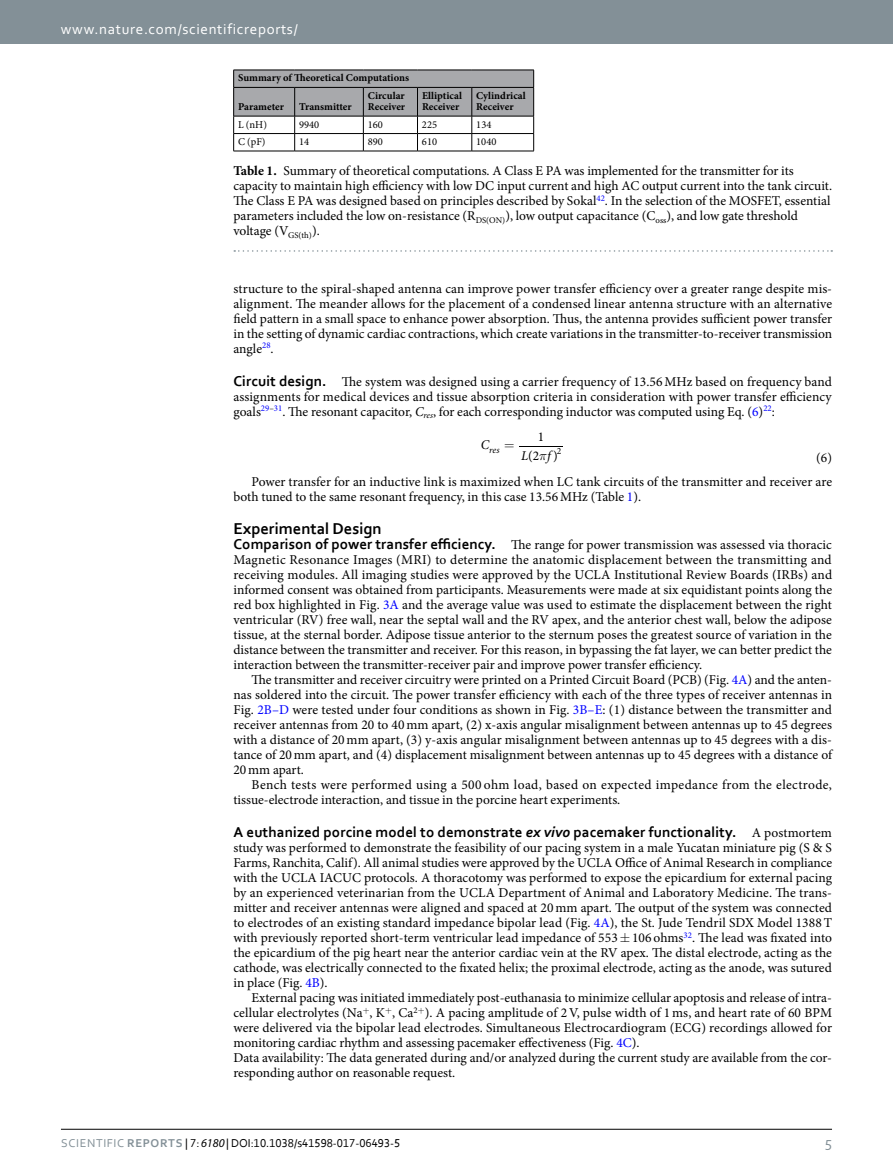
<style>
.page{position:relative;width:893px;height:1174px;background:#fff}
.page>*{position:absolute;margin:0;border:0;box-sizing:border-box;transform-origin:0 0}
.t1{font:700 16.5px "Corbel";color:#000}
.t2{font:700 15px "Corbel";letter-spacing:.005em;color:#000}
.t3{font:15px "Corbel 2";letter-spacing:.045em;color:#fff}
.t4{font:15px "Corbel 2";color:#839097}
.t5{font:13.5px/15px "Minion Pro";color:#000;text-align:justify}
.t6{font:13.35px "Minion Pro";color:#000}
.t7{font:italic 13.35px "Minion Pro";color:#000}
.t8{font:12px "Corbel";color:#000}
.t9{font:700 10.5px/11.2px "Minion Pro";color:#000}
.t10{font:10.5px "Minion Pro";color:#000}
.t11{font:italic 9.45px "Minion Pro";color:#000}
.t12{font:9.45px "Minion Pro";color:#000}
.s1{font-weight:700}
.s2{font-family:"Corbel";font-weight:700;font-size:15px}
.s3{font-style:italic}
.s4{color:#00f}
.s5{font-family:"Minion Pro";font-weight:400;font-size:13.5px}
.s6{font-family:"Corbel 2";color:#839097}
.s7{font-family:"Corbel Bold 2";color:#839097}
.s8{font-family:"Myriad Pro";font-style:italic}
</style>
<div class="page">
<div style="left:0;top:0;width:893px;height:43px;background:#839097"></div>
<hr style="left:61px;top:1129px;width:771px;height:1px;background:#000">
<hr style="left:520px;top:445px;width:43px;height:1px;background:#000">
<svg style="left:234px;top:250px;width:598px;height:2px"></svg>
<hr style="left:233px;top:151px;width:62px;height:1px;background:#000">
<hr style="left:295px;top:151px;width:68px;height:1px;background:#000">
<hr style="left:363px;top:151px;width:54px;height:1px;background:#000">
<hr style="left:417px;top:151px;width:55px;height:1px;background:#000">
<svg style="left:233px;top:70px;width:301px;height:81px"></svg>
<hr style="left:472px;top:151px;width:62px;height:1px;background:#000">
<p class="t3" style="left:61px;top:19px;width:238px">www.nature.com/scientificreports/</p>
<p class="t9" style="left:238px;top:72px;width:172px">Summary of Theoretical Computations</p>
<p class="t9" style="left:238px;top:101px;width:47px">Parameter</p>
<p class="t9" style="left:299px;top:101px;width:54px">Transmitter</p>
<p class="t9" style="left:368px;top:90px;width:39px">Circular<br>Receiver</p>
<p class="t9" style="left:422px;top:90px;width:42px">Elliptical<br>Receiver</p>
<p class="t9" style="left:476px;top:90px;width:51px">Cylindrical<br>Receiver</p>
<p class="t10" style="left:238px;top:117px;width:30px">L (nH)</p>
<p class="t10" style="left:299px;top:117px;width:22px">9940</p>
<p class="t10" style="left:368px;top:117px;width:17px">160</p>
<p class="t10" style="left:422px;top:117px;width:17px">225</p>
<p class="t10" style="left:476px;top:117px;width:17px">134</p>
<p class="t10" style="left:238px;top:135px;width:29px">C (pF)</p>
<p class="t10" style="left:299px;top:135px;width:12px">14</p>
<p class="t10" style="left:368px;top:135px;width:17px">890</p>
<p class="t10" style="left:422px;top:135px;width:17px">610</p>
<p class="t10" style="left:476px;top:135px;width:22px">1040</p>
<p class="t5" style="left:233px;top:163px;width:600px;text-align:left"><span class="s1">Table 1.</span> Summary of theoretical computations. A Class E PA was implemented for the transmitter for its capacity to maintain high efficiency with low DC input current and high AC output current into the tank circuit.<br>The Class E PA was designed based on principles described by Sokal<sup>42</sup>. In the selection of the MOSFET, essential parameters included the low on-resistance (R<sub>DS(ON)</sub>), low output capacitance (C<sub>oss</sub>), and low gate threshold voltage (V<sub>GS(th)</sub>).</p>
<p class="t5" style="left:233px;top:281px;width:600px">structure to the spiral-shaped antenna can improve power transfer efficiency over a greater range despite mis&shy;alignment. The meander allows for the placement of a condensed linear antenna structure with an alternative field pattern in a small space to enhance power absorption. Thus, the antenna provides sufficient power transfer in the setting of dynamic cardiac contractions, which create variations in the transmitter-to-receiver transmission angle<sup>28</sup>.</p>
<p class="t5" style="left:233px;top:374px;width:600px"><span class="s2">Circuit design.</span> The system was designed using a carrier frequency of 13.56MHz based on frequency band assignments for medical devices and tissue absorption criteria in consideration with power transfer efficiency goals<sup>29</sup><sup>–</sup><sup>31</sup>. The resonant capacitor, <span class="s3">C</span><sub>res</sub>, for each corresponding inductor was computed using Eq. (<span class="s4">6</span>)<sup>22</sup>:</p>
<p class="t7" style="left:481px;top:436px;width:10px">C</p>
<p class="t6" style="left:521px;top:447px;width:38px"><span class="s3">L</span>(2 )</p>
<p class="t6" style="left:538px;top:428px;width:8px">1</p>
<p class="t11" style="left:489px;top:443px;width:12px">res</p>
<p class="t12" style="left:557px;top:445px;width:6px">2</p>
<p class="t5" style="left:233px;top:474px;width:600px;text-indent:18px">Power transfer for an inductive link is maximized when LC tank circuits of the transmitter and receiver are both tuned to the same resonant frequency, in this case 13.56MHz (Table <span class="s4">1</span>).</p>
<p class="t1" style="left:233px;top:518px;width:150px">Experimental Design</p>
<p class="t5" style="left:233px;top:537px;width:600px"><span class="s2">Comparison of power transfer efficiency.</span> The range for power transmission was assessed via thoracic Magnetic Resonance Images (MRI) to determine the anatomic displacement between the transmitting and receiving modules. All imaging studies were approved by the UCLA Institutional Review Boards (IRBs) and informed consent was obtained from participants. Measurements were made at six equidistant points along the red box highlighted in Fig. <span class="s4">3A</span> and the average value was used to estimate the displacement between the right ventricular (RV) free wall, near the septal wall and the RV apex, and the anterior chest wall, below the adipose tissue, at the sternal border. Adipose tissue anterior to the sternum poses the greatest source of variation in the distance between the transmitter and receiver. For this reason, in bypassing the fat layer, we can better predict the interaction between the transmitter-receiver pair and improve power transfer efficiency.</p>
<p class="t5" style="left:233px;top:672px;width:600px;text-indent:18px">The transmitter and receiver circuitry were printed on a Printed Circuit Board (PCB) (Fig. <span class="s4">4A</span>) and the anten&shy;nas soldered into the circuit. The power transfer efficiency with each of the three types of receiver antennas in Fig. <span class="s4">2B–D</span> were tested under four conditions as shown in Fig. <span class="s4">3B–E</span>: (1) distance between the transmitter and receiver antennas from 20 to 40mm apart, (2) x-axis angular misalignment between antennas up to 45 degrees with a distance of 20 mm apart, (3) y-axis angular misalignment between antennas up to 45 degrees with a dis&shy;tance of 20mm apart, and (4) displacement misalignment between antennas up to 45 degrees with a distance of 20mm apart.</p>
<p class="t5" style="left:233px;top:777px;width:600px;text-indent:18px">Bench tests were performed using a 500 ohm load, based on expected impedance from the electrode, tissue-electrode interaction, and tissue in the porcine heart experiments.</p>
<p class="t2" style="left:233px;top:823px;width:600px">A euthanized porcine model to demonstrate <span class="s3">ex vivo</span> pacemaker functionality. <span class="s5">A postmortem</span></p>
<p class="t5" style="left:233px;top:840px;width:600px">study was performed to demonstrate the feasibility of our pacing system in a male Yucatan miniature pig (S &amp; S Farms, Ranchita, Calif). All animal studies were approved by the UCLA Office of Animal Research in compliance with the UCLA IACUC protocols. A thoracotomy was performed to expose the epicardium for external pacing by an experienced veterinarian from the UCLA Department of Animal and Laboratory Medicine. The trans&shy;mitter and receiver antennas were aligned and spaced at 20mm apart. The output of the system was connected to electrodes of an existing standard impedance bipolar lead (Fig. <span class="s4">4A</span>), the St. Jude Tendril SDX Model 1388T with previously reported short-term ventricular lead impedance of 553 106 ohms<sup>32</sup>. The lead was fixated into the epicardium of the pig heart near the anterior cardiac vein at the RV apex. The distal electrode, acting as the cathode, was electrically connected to the fixated helix; the proximal electrode, acting as the anode, was sutured in place (Fig. <span class="s4">4B</span>).</p>
<p class="t5" style="left:233px;top:990px;width:600px;text-align:left;text-indent:18px">External pacing was initiated immediately post-euthanasia to minimize cellular apoptosis and release of intra&shy;cellular electrolytes (Na , K , Ca<sup>2</sup> ). A pacing amplitude of 2V, pulse width of 1 ms, and heart rate of 60 BPM were delivered via the bipolar lead electrodes. Simultaneous Electrocardiogram (ECG) recordings allowed for monitoring cardiac rhythm and assessing pacemaker effectiveness (Fig. <span class="s4">4C</span>).<br>Data availability: The data generated during and/or analyzed during the current study are available from the cor&shy;responding author on reasonable request.</p>
<p class="t7" style="left:547px;top:447px;width:5px">f</p>
<p class="t6" style="left:816px;top:448px;width:17px">(6)</p>
<p class="t8" style="left:61px;top:1135px;width:341px"><span class="s6">Scientific</span> <span class="s7">REPOrts</span> | 7: <span class="s8">6180</span> | DOI:10.1038/s41598-017-06493-5</p>
<p class="t4" style="left:825px;top:1132px;width:9px">5</p>
</div>
